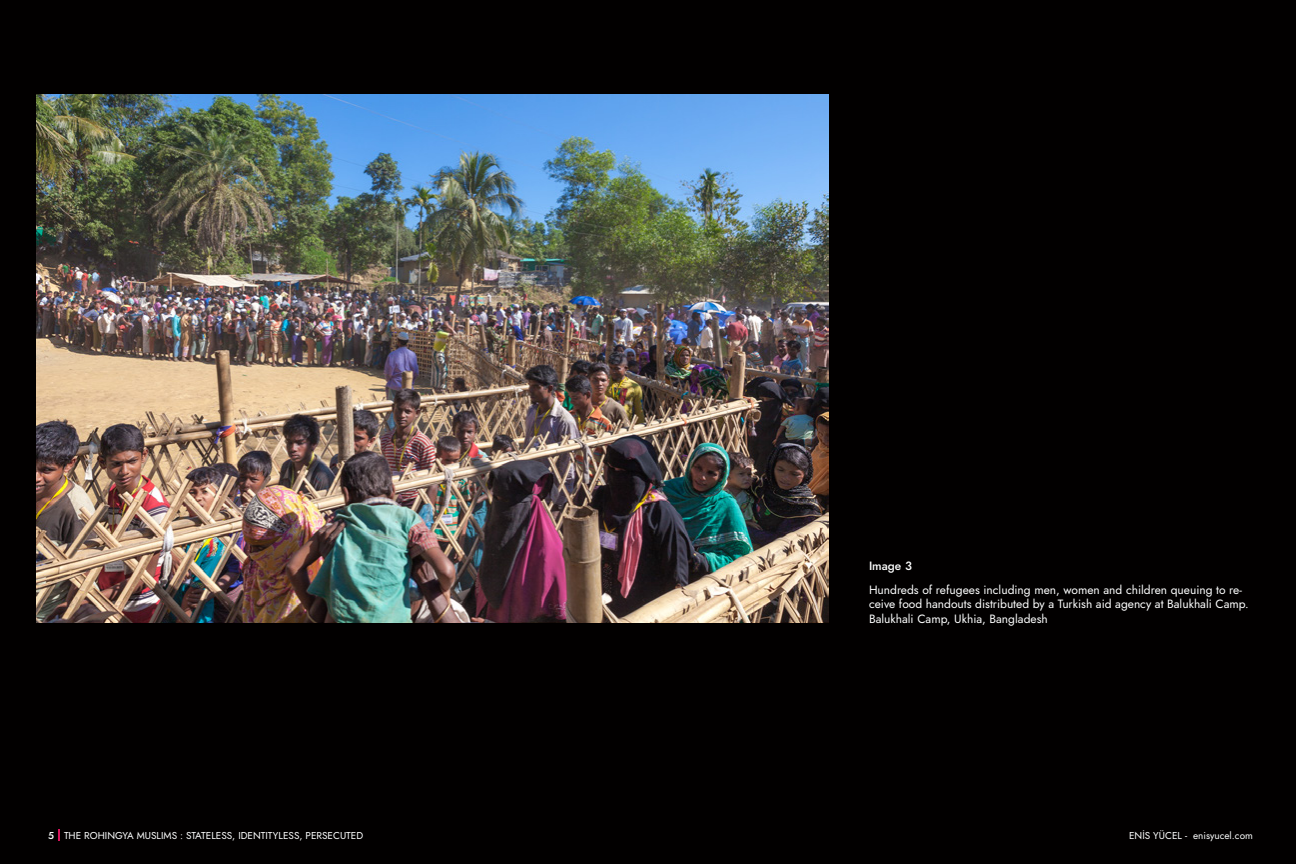
<style>
.page{position:relative;width:1296px;height:864px;background:#020000}
.page>*{position:absolute;margin:0;border:0;box-sizing:border-box;transform-origin:0 0}
.t1{font:12px/14.4px "Jost";color:#fff}
.t2{font:500 12px "Jost";color:#fff}
.t3{font:10px "Jost";color:#fff}
.s1{font-weight:500}
</style>
<div class="page">
<svg style="left:58px;top:829px;width:1px;height:12px"></svg>
<img style="left:36px;top:94px;width:793px;height:529px">
<p class="t2" style="left:869px;top:557px;width:44px">Image 3</p>
<p class="t1" style="left:869px;top:583px;width:381px">Hundreds of refugees including men, women and children queuing to re&shy;ceive food handouts distributed by a Turkish aid agency at Balukhali Camp.<br>Balukhali Camp, Ukhia, Bangladesh</p>
<p class="t3" style="left:48px;top:829px;width:317px"><span class="s1">5</span> THE ROHINGYA MUSLIMS : STATELESS, IDENTITYLESS, PERSECUTED</p>
<p class="t3" style="left:1129px;top:828px;width:125px">ENİS YÜCEL - enisyucel.com</p>
</div>
